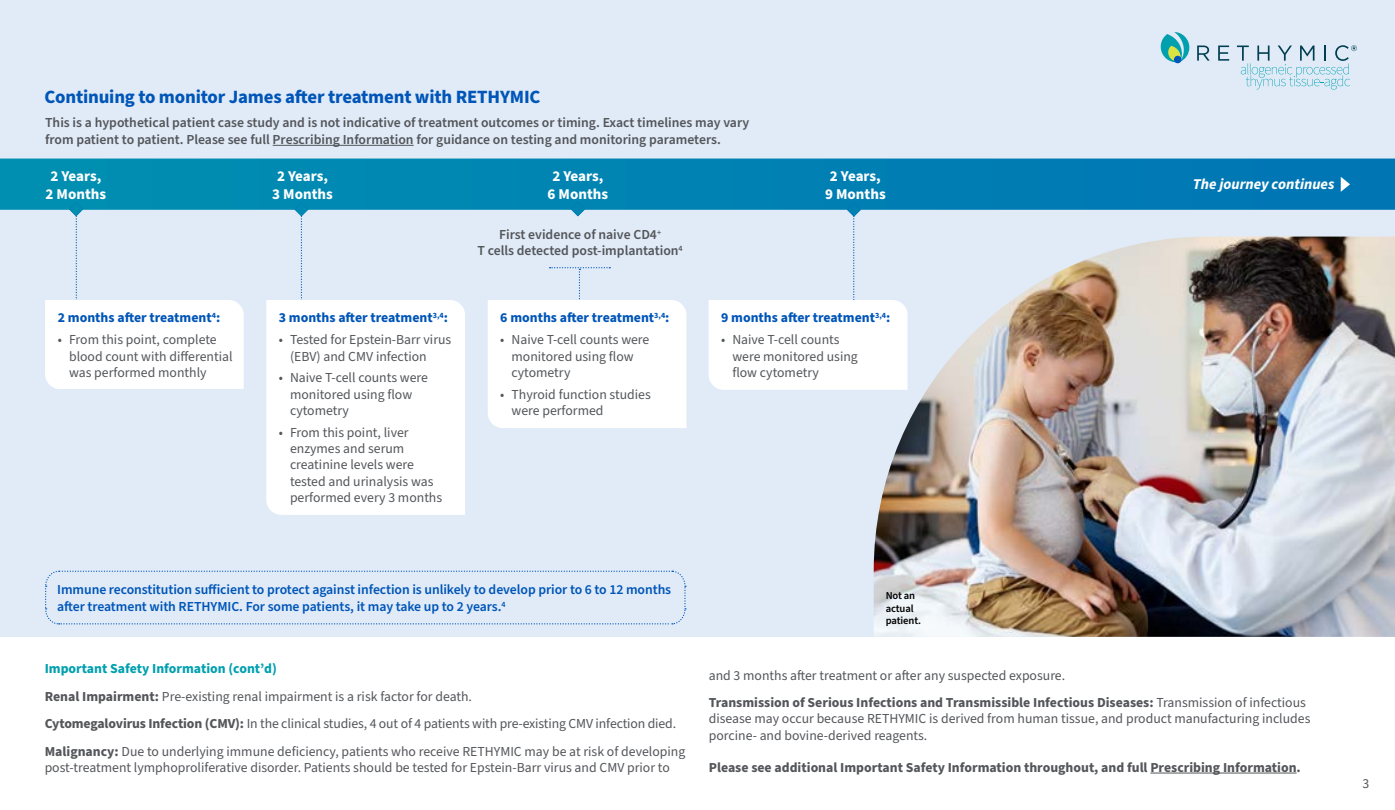
<style>
.page{position:relative;width:1395px;height:810px;background:#fff}
.page>*{position:absolute;margin:0;border:0;box-sizing:border-box;transform-origin:0 0}
.t1{font:700 18.75px "Source Sans Pro";letter-spacing:-.01em;color:#0055b8}
.t2{font:700 15px/17.5px "Source Sans Pro";color:#fff;text-align:center}
.t3{font:italic 700 15px "Source Sans Pro";color:#fff}
.t4{font:13.75px/16.2px "Source Sans Pro";color:#54565a}
.t5{font:600 13.75px/16.2px "Source Sans Pro";color:#54565a;text-align:center}
.t6{font:600 13.75px/17.5px "Source Sans Pro";letter-spacing:-.005em;color:#0055b8}
.t7{font:700 13.75px "Source Sans Pro";color:#0055b8}
.t8{font:700 13.75px "Source Sans Pro";color:#54565a}
.t9{font:600 10.62px/12.5px "Source Sans Pro";letter-spacing:-.01em;color:#000}
.s1{font-weight:700;color:#00a0af}
.s2{font-weight:700}
</style>
<div class="page">
<div style="left:0;top:0;width:1395px;height:637px;background:#e0ebf7"></div>
<svg style="left:45px;top:570px;width:641px;height:55px"></svg>
<div style="left:0;top:159px;width:1395px;height:51px;background:linear-gradient(to right,#008fb1,#0075b4)"></div>
<svg style="left:1160px;top:32px;width:29px;height:30px"></svg>
<div style="left:1174px;top:56px;width:7px;height:7px;background:#0055b8;border-radius:50%"></div>
<svg style="left:1197px;top:46px;width:13px;height:15px"></svg>
<svg style="left:1218px;top:46px;width:11px;height:15px"></svg>
<svg style="left:1237px;top:45px;width:120px;height:45px"></svg>
<svg style="left:571px;top:202px;width:14px;height:14px"></svg>
<svg style="left:266px;top:202px;width:199px;height:313px"></svg>
<svg style="left:709px;top:203px;width:199px;height:187px"></svg>
<svg style="left:45px;top:202px;width:199px;height:187px"></svg>
<img style="left:874px;top:237px;width:521px;height:400px">
<svg style="left:1341px;top:177px;width:9px;height:15px"></svg>
<svg style="left:488px;top:267px;width:198px;height:161px"></svg>
<hr style="left:1150px;top:773px;width:147px;height:1px;background:#54565a">
<hr style="left:273px;top:145px;width:141px;height:1px;background:#54565a">
<h1 class="t1" style="left:44px;top:84px;width:498px">Continuing to monitor James after treatment with RETHYMIC</h1>
<p class="t5" style="left:45px;top:114px;width:706px;line-height:17.5px;text-align:left">This is a hypothetical patient case study and is not indicative of treatment outcomes or timing. Exact timelines may vary from patient to patient. Please see full Prescribing Information for guidance on testing and monitoring parameters.</p>
<p class="t2" style="left:46px;top:168px;width:62px">2 Years,<br>2 Months</p>
<p class="t2" style="left:272px;top:168px;width:62px">2 Years,<br>3 Months</p>
<p class="t2" style="left:548px;top:168px;width:62px">2 Years,<br>6 Months</p>
<p class="t5" style="left:477px;top:227px;width:207px">First evidence of naive CD4<sup>+<br></sup>T cells detected post-implantation<sup>4</sup></p>
<p class="t2" style="left:825px;top:168px;width:62px">2 Years,<br>9 Months</p>
<p class="t7" style="left:58px;top:309px;width:164px">2 months after treatment<sup>4</sup>:</p>
<p class="t4" style="left:69px;top:332px;width:165px;text-indent:-11px">• From this point, complete blood count with differential was performed monthly</p>
<p class="t7" style="left:279px;top:309px;width:171px">3 months after treatment<sup>3,4</sup>:</p>
<p class="t4" style="left:290px;top:332px;width:163px;text-indent:-11px">• Tested for Epstein-Barr virus (EBV) and CMV infection</p>
<p class="t4" style="left:290px;top:370px;width:139px;text-indent:-11px">• Naive T-cell counts were monitored using flow cytometry</p>
<p class="t4" style="left:290px;top:425px;width:154px;text-indent:-11px">• From this point, liver enzymes and serum creatinine levels were tested and urinalysis was performed every 3 months</p>
<p class="t7" style="left:500px;top:309px;width:171px">6 months after treatment<sup>3,4</sup>:</p>
<p class="t4" style="left:512px;top:332px;width:139px;text-indent:-11px">• Naive T-cell counts were monitored using flow cytometry</p>
<p class="t4" style="left:512px;top:386px;width:141px;text-indent:-11px">• Thyroid function studies were performed</p>
<p class="t7" style="left:721px;top:309px;width:171px">9 months after treatment<sup>3,4</sup>:</p>
<p class="t4" style="left:732px;top:332px;width:127px;text-indent:-11px">• Naive T-cell counts were monitored using flow cytometry</p>
<p class="t3" style="left:1193px;top:174px;width:143px">The journey continues</p>
<p class="t6" style="left:57px;top:581px;width:616px">Immune reconstitution sufficient to protect against infection is unlikely to develop prior to 6 to 12 months after treatment with RETHYMIC. For some patients, it may take up to 2 years.<sup>4</sup></p>
<p class="t4" style="left:45px;top:655px;width:642px;line-height:27.5px"><span class="s1">Important Safety Information (cont’d)<br></span><span class="s2">Renal Impairment:</span> Pre-existing renal impairment is a risk factor for death.<br><span class="s2">Cytomegalovirus Infection (CMV):</span> In the clinical studies, 4 out of 4 patients with pre-existing CMV infection died.<br><span class="s2">Malignancy:</span> Due to underlying immune deficiency, patients who receive RETHYMIC may be at risk of developing</p>
<p class="t4" style="left:45px;top:760px;width:627px">post-treatment lymphoproliferative disorder. Patients should be tested for Epstein-Barr virus and CMV prior to</p>
<p class="t9" style="left:886px;top:590px;width:37px">Not an actual patient.</p>
<p class="t4" style="left:709px;top:662px;width:599px;line-height:27.5px">and 3 months after treatment or after any suspected exposure.<br><span class="s2">Transmission of Serious Infections and Transmissible Infectious Diseases:</span> Transmission of infectious</p>
<p class="t4" style="left:709px;top:711px;width:603px">disease may occur because RETHYMIC is derived from human tissue, and product manufacturing includes porcine- and bovine-derived reagents.</p>
<p class="t8" style="left:709px;top:758px;width:594px">Please see additional Important Safety Information throughout, and full Prescribing Information.</p>
<p class="t4" style="left:1363px;top:776px;width:8px">3</p>
</div>
